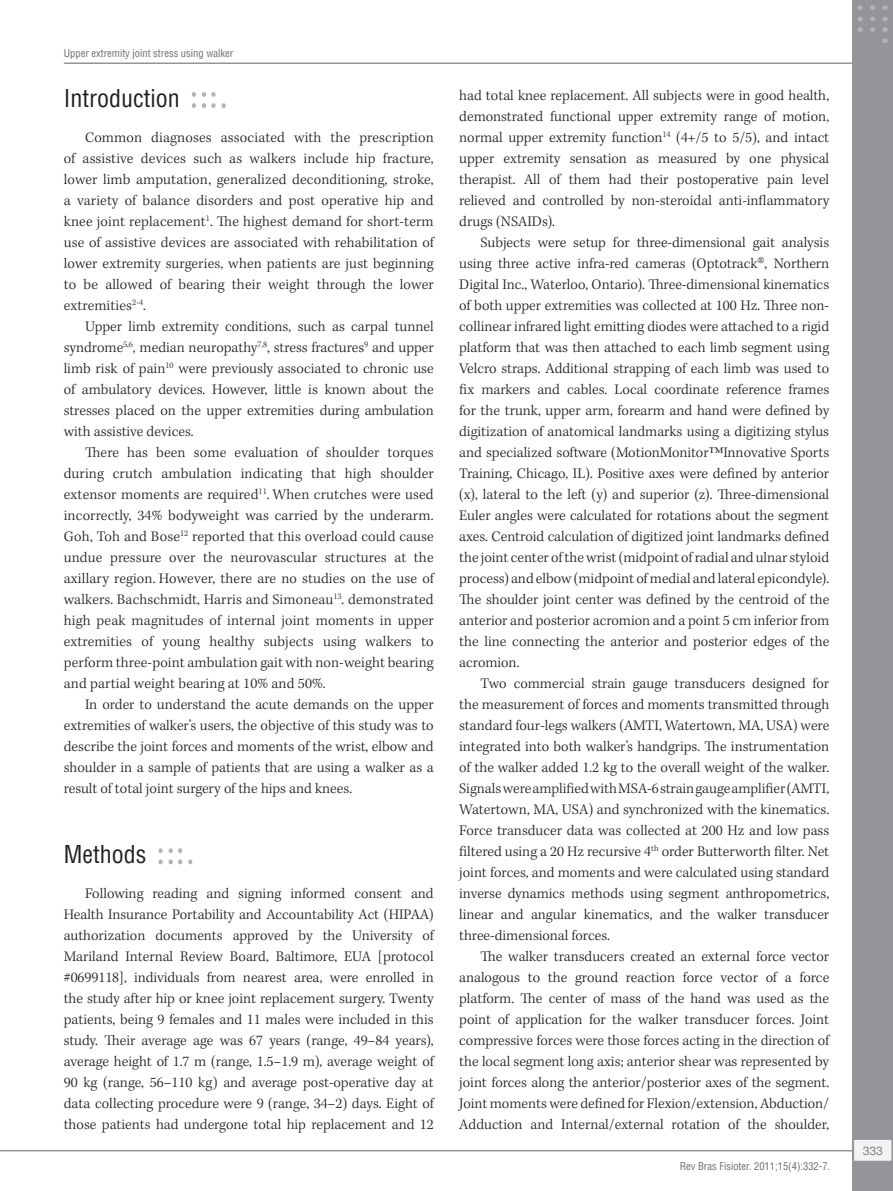
<style>
.page{position:relative;width:893px;height:1191px;background:#fff}
.page>*{position:absolute;margin:0;border:0;box-sizing:border-box;transform-origin:0 0}
.z04_0_Sub1{font:condensed 24px "Helvetica LT Std";color:#231f20}
.z05_0_texto_txt{font:300 15px/21px "Kepler Std";color:#231f20;text-align:justify}
.t1{font:12px "Helvetica LT Std";color:#808285}
.z06_2_cabecalho{font:condensed 10.5px "Helvetica LT Std";color:#6c6d70}
.s1{font-family:"Times";font-weight:400}
</style>
<div class="page">
<svg style="left:202px;top:103px;width:24px;height:5px"></svg>
<svg style="left:192px;top:103px;width:4px;height:5px"></svg>
<svg style="left:202px;top:92px;width:14px;height:5px"></svg>
<svg style="left:192px;top:92px;width:4px;height:5px"></svg>
<svg style="left:188px;top:859px;width:4px;height:5px"></svg>
<svg style="left:169px;top:859px;width:13px;height:5px"></svg>
<svg style="left:158px;top:859px;width:5px;height:5px"></svg>
<svg style="left:169px;top:848px;width:13px;height:5px"></svg>
<svg style="left:158px;top:848px;width:5px;height:5px"></svg>
<hr style="left:0;top:1150px;width:879px;height:1px;background:#939598">
<hr style="left:64px;top:62px;width:810px;height:2px;background:#939598">
<div style="left:853px;top:0;width:40px;height:1191px;background:#939598"></div>
<div style="left:853px;top:1139px;width:39px;height:22px;background:#f2f3f4"></div>
<div style="left:853px;top:1138px;width:40px;height:24px;border:2px solid #939598"></div>
<svg style="left:857px;top:27px;width:6px;height:5px"></svg>
<svg style="left:857px;top:17px;width:6px;height:4px"></svg>
<svg style="left:857px;top:5px;width:6px;height:5px"></svg>
<svg style="left:870px;top:27px;width:5px;height:5px"></svg>
<svg style="left:870px;top:17px;width:5px;height:4px"></svg>
<svg style="left:870px;top:5px;width:5px;height:5px"></svg>
<svg style="left:882px;top:27px;width:6px;height:5px"></svg>
<svg style="left:882px;top:38px;width:6px;height:5px"></svg>
<svg style="left:882px;top:17px;width:6px;height:4px"></svg>
<svg style="left:882px;top:5px;width:6px;height:5px"></svg>
<p class="z06_2_cabecalho" style="left:64px;top:46px;width:171px">Upper extremity joint stress using walker</p>
<p class="z04_0_Sub1" style="left:64px;top:83px;width:117px">Introduction</p>
<p class="z05_0_texto_txt" style="left:64px;top:127px;width:371px;text-indent:21px">Common diagnoses associated with the prescription of assistive devices such as walkers include hip fracture, lower limb amputation, generalized deconditioning, stroke, a variety of balance disorders and post operative hip and knee joint replacement<sup>1</sup>. The highest demand for short-term use of assistive devices are associated with rehabilitation of lower extremity surgeries, when patients are just beginning to be allowed of bearing their weight through the lower extremities<sup>2-4</sup>.</p>
<p class="z05_0_texto_txt" style="left:64px;top:316px;width:371px;text-indent:21px">Upper limb extremity conditions, such as carpal tunnel syndrome<sup>5,6</sup>, median neuropathy<sup>7,8</sup>, stress fractures<sup>9</sup> and upper limb risk of pain<sup>10</sup> were previously associated to chronic use of ambulatory devices. However, little is known about the stresses placed on the upper extremities during ambulation with assistive devices.</p>
<p class="z05_0_texto_txt" style="left:64px;top:442px;width:371px;text-indent:21px">There has been some evaluation of shoulder torques during crutch ambulation indicating that high shoulder extensor moments are required<sup>11</sup>. When crutches were used incorrectly, 34% bodyweight was carried by the underarm.<br>Goh, Toh and Bose<sup>12</sup> reported that this overload could cause undue pressure over the neurovascular structures at the axillary region. However, there are no studies on the use of walkers. Bachschmidt, Harris and Simoneau<sup>13</sup>. demonstrated high peak magnitudes of internal joint moments in upper extremities of young healthy subjects using walkers to perform three-point ambulation gait with non-weight bearing and partial weight bearing at 10% and 50%.</p>
<p class="z05_0_texto_txt" style="left:64px;top:694px;width:371px;text-indent:21px">In order to understand the acute demands on the upper extremities of walker’s users, the objective of this study was to describe the joint forces and moments of the wrist, elbow and shoulder in a sample of patients that are using a walker as a result of total joint surgery of the hips and knees.</p>
<p class="z04_0_Sub1" style="left:64px;top:839px;width:84px">Methods</p>
<p class="z05_0_texto_txt" style="left:64px;top:883px;width:371px;text-indent:21px">Following reading and signing informed consent and Health Insurance Portability and Accountability Act (HIPAA) authorization documents approved by the University of Mariland Internal Review Board, Baltimore, EUA [protocol #0699118], individuals from nearest area, were enrolled in the study after hip or knee joint replacement surgery. Twenty patients, being 9 females and 11 males were included in this study. Their average age was 67 years (range, 49–84 years), average height of 1.7 m (range, 1.5–1.9 m), average weight of 90 kg (range, 56–110 kg) and average post-operative day at data collecting procedure were 9 (range, 34–2) days. Eight of those patients had undergone total hip replacement and 12</p>
<p class="z05_0_texto_txt" style="left:459px;top:85px;width:371px">had total knee replacement. All subjects were in good health, demonstrated functional upper extremity range of motion, normal upper extremity function<sup>14</sup> (4+/5 to 5/5), and intact upper extremity sensation as measured by one physical therapist. All of them had their postoperative pain level relieved and controlled by non-steroidal anti-inflammatory drugs (NSAIDs).</p>
<p class="z05_0_texto_txt" style="left:459px;top:232px;width:371px;text-indent:21px">Subjects were setup for three-dimensional gait analysis using three active infra-red cameras (Optotrack➔, Northern Digital Inc., Waterloo, Ontario). Three-dimensional kinematics of both upper extremities was collected at 100 Hz. Three non&shy;collinear infrared light emitting diodes were attached to a rigid platform that was then attached to each limb segment using Velcro straps. Additional strapping of each limb was used to fix markers and cables. Local coordinate reference frames for the trunk, upper arm, forearm and hand were defined by digitization of anatomical landmarks using a digitizing stylus and specialized software (MotionMonitor<span class="s1">™</span>Innovative Sports Training, Chicago, IL). Positive axes were defined by anterior (x), lateral to the left (y) and superior (z). Three-dimensional Euler angles were calculated for rotations about the segment axes. Centroid calculation of digitized joint landmarks defined the joint center of the wrist (midpoint of radial and ulnar styloid process) and elbow (midpoint of medial and lateral epicondyle).<br>The shoulder joint center was defined by the centroid of the anterior and posterior acromion and a point 5 cm inferior from the line connecting the anterior and posterior edges of the acromion.</p>
<p class="z05_0_texto_txt" style="left:459px;top:673px;width:371px;text-indent:21px">Two commercial strain gauge transducers designed for the measurement of forces and moments transmitted through standard four-legs walkers (AMTI, Watertown, MA, USA) were integrated into both walker’s handgrips. The instrumentation of the walker added 1.2 kg to the overall weight of the walker.<br>Signals were amplified with MSA-6 strain gauge amplifier (AMTI, Watertown, MA, USA) and synchronized with the kinematics.<br>Force transducer data was collected at 200 Hz and low pass filtered using a 20 Hz recursive 4<sup>th</sup> order Butterworth filter. Net joint forces, and moments and were calculated using standard inverse dynamics methods using segment anthropometrics, linear and angular kinematics, and the walker transducer three-dimensional forces.</p>
<p class="z05_0_texto_txt" style="left:459px;top:946px;width:371px;text-indent:21px">The walker transducers created an external force vector analogous to the ground reaction force vector of a force platform. The center of mass of the hand was used as the point of application for the walker transducer forces. Joint compressive forces were those forces acting in the direction of the local segment long axis; anterior shear was represented by joint forces along the anterior/posterior axes of the segment.<br>Joint moments were defined for Flexion/extension, Abduction/ Adduction and Internal/external rotation of the shoulder,</p>
<p class="z06_2_cabecalho" style="left:680px;top:1160px;width:152px">Rev Bras Fisioter. 2011;15(4):332-7.</p>
<p class="t1" style="left:863px;top:1143px;width:22px">333</p>
</div>
